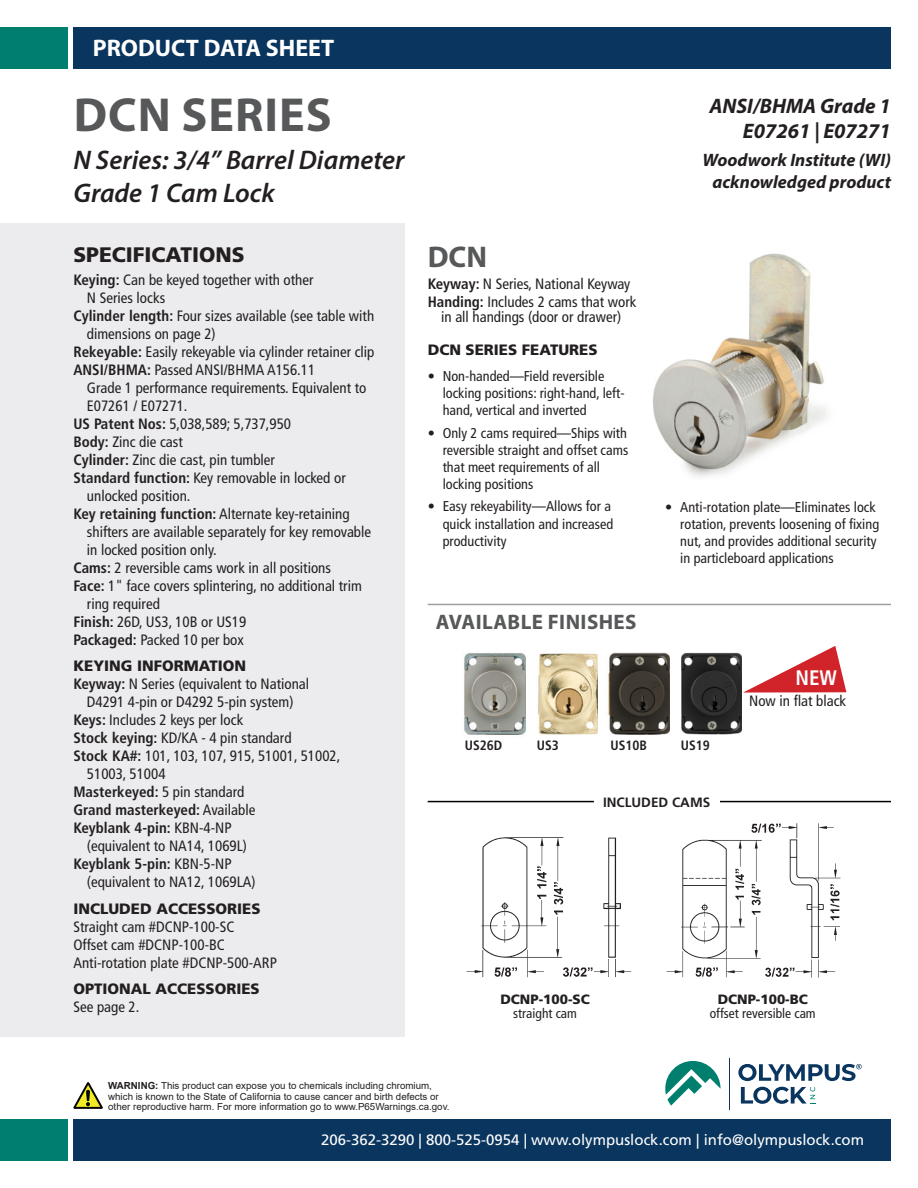
<style>
.page{position:relative;width:918px;height:1188px;background:#fff}
.page>*{position:absolute;margin:0;border:0;box-sizing:border-box;transform-origin:0 0}
.t1{font:700 48px "Myriad Pro";letter-spacing:.02em;color:#57585a}
.t2{font:700 30px "Myriad Pro";color:#57585a}
.t3{font:italic 600 27px/32.4px "Myriad Pro";color:#231f20}
.t4{font:700 24px "Myriad Pro";color:#fff}
.t5{font:italic 700 21px "Myriad Pro";color:#231f20}
.Reg_Bold_9_pt{font:700 21px "Myriad Pro";letter-spacing:.02em;color:#57585a}
.Reg_Bold_9_pt-2{font:900 21px "Frutiger LT Std";color:#231f20}
.t6{font:700 condensed 21px "Frutiger LT Std";color:#fff}
.t7{font:italic 700 18px/21.6px "Myriad Pro";color:#231f20;text-align:center}
.Roboto_light_8_5_pt{font:condensed 15px/18px "Frutiger LT Std";color:#231f20}
.Reg_Bold_9_pt-3{font:900 15px "Frutiger LT Std";color:#231f20}
.t8{font:15px "Frutiger LT Std";color:#fff}
.Roboto_light_8_5_pt-2{font:700 condensed 15px "Frutiger LT Std";color:#231f20}
.t9{font:condensed 14.25px/17.1px "Frutiger LT Std";color:#231f20}
.t10{font:condensed 13.5px "Frutiger LT Std";color:#231f20}
.t11{font:900 13.5px "Frutiger LT Std";color:#231f20}
.t12{font:700 condensed 13.5px "Frutiger LT Std";color:#231f20}
.Reg_Bold_9_pt-4{font:700 13.5px "Frutiger LT Std";color:#231f20}
.t13{font:9.75px/10.5px "Arial";color:#231f20}
.s1{font-weight:700}
.s2{font-weight:400}
</style>
<div class="page">
<div style="left:73px;top:27px;width:818px;height:41px;background:#0a355e"></div>
<div style="left:0;top:27px;width:68px;height:41px;background:#007f6e"></div>
<div style="left:0;top:224px;width:405px;height:813px;background:#ececee"></div>
<div style="left:73px;top:1120px;width:818px;height:41px;background:#0a355e"></div>
<svg style="left:73px;top:1082px;width:30px;height:27px"></svg>
<div style="left:0;top:1120px;width:68px;height:41px;background:#007f6e"></div>
<img style="left:653px;top:253px;width:174px;height:224px">
<hr style="left:428px;top:801px;width:463px;height:1px;background:#000">
<img style="left:467px;top:837px;width:164px;height:140px">
<img style="left:667px;top:823px;width:173px;height:154px">
<div style="left:594px;top:796px;width:125px;height:17px;background:#fff"></div>
<svg style="left:741px;top:1087px;width:74px;height:17px"></svg>
<hr style="left:729px;top:1058px;width:1px;height:52px;background:#0a355e">
<svg style="left:665px;top:1061px;width:56px;height:45px"></svg>
<svg style="left:738px;top:1064px;width:124px;height:17px"></svg>
<hr style="left:428px;top:604px;width:463px;height:1px;background:#9d9fa2">
<img style="left:464px;top:653px;width:62px;height:82px">
<img style="left:608px;top:652px;width:62px;height:83px">
<img style="left:538px;top:653px;width:60px;height:82px">
<img style="left:681px;top:652px;width:61px;height:82px">
<svg style="left:743px;top:646px;width:103px;height:47px"></svg>
<p class="t4" style="left:93px;top:33px;width:243px">PRODUCT DATA SHEET</p>
<p class="t1" style="left:74px;top:83px;width:259px">DCN SERIES</p>
<p class="t3" style="left:73px;top:143px;width:333px">N Series: 3/4” Barrel Diameter<br>Grade 1 Cam Lock</p>
<p class="Reg_Bold_9_pt-2" style="left:73px;top:242px;width:173px">SPECIFICATIONS</p>
<p class="Roboto_light_8_5_pt" style="left:87px;top:271px;width:228px;text-indent:-14px"><span class="s1">Keying:</span> Can be keyed together with other<br>N Series locks</p>
<p class="Roboto_light_8_5_pt" style="left:87px;top:307px;width:289px;text-indent:-14px"><span class="s1">Cylinder length:</span> Four sizes available (see table with dimensions on page 2)</p>
<p class="Roboto_light_8_5_pt" style="left:73px;top:343px;width:303px"><span class="s1">Rekeyable:</span> Easily rekeyable via cylinder retainer clip</p>
<p class="Roboto_light_8_5_pt" style="left:87px;top:361px;width:281px;text-indent:-14px"><span class="s1">ANSI/BHMA:</span> Passed ANSI/BHMA A156.11<br>Grade 1 performance requirements. Equivalent to<br>E07261 / E07271.</p>
<p class="Roboto_light_8_5_pt" style="left:73px;top:415px;width:219px"><span class="s1">US Patent Nos:</span> 5,038,589; 5,737,950</p>
<p class="Roboto_light_8_5_pt" style="left:73px;top:433px;width:111px"><span class="s1">Body:</span> Zinc die cast</p>
<p class="Roboto_light_8_5_pt" style="left:73px;top:451px;width:203px"><span class="s1">Cylinder:</span> Zinc die cast, pin tumbler</p>
<p class="Roboto_light_8_5_pt" style="left:87px;top:469px;width:260px;text-indent:-14px"><span class="s1">Standard function:</span> Key removable in locked or unlocked position.</p>
<p class="Roboto_light_8_5_pt" style="left:87px;top:505px;width:286px;text-indent:-14px"><span class="s1">Key retaining function:</span> Alternate key-retaining shifters are available separately for key removable in locked position only.</p>
<p class="Roboto_light_8_5_pt" style="left:73px;top:559px;width:259px"><span class="s1">Cams:</span> 2 reversible cams work in all positions</p>
<p class="Roboto_light_8_5_pt" style="left:87px;top:577px;width:276px;text-indent:-14px"><span class="s1">Face:</span> 1" face covers splintering, no additional trim ring required</p>
<p class="Roboto_light_8_5_pt" style="left:73px;top:613px;width:174px"><span class="s1">Finish:</span> 26D, US3, 10B or US19</p>
<p class="Roboto_light_8_5_pt" style="left:73px;top:631px;width:172px"><span class="s1">Packaged:</span> Packed 10 per box</p>
<p class="Reg_Bold_9_pt-3" style="left:73px;top:657px;width:174px">KEYING INFORMATION</p>
<p class="Roboto_light_8_5_pt" style="left:73px;top:675px;width:237px;text-align:center"><span class="s1">Keyway:</span> N Series (equivalent to National<br>D4291 4-pin or D4292 5-pin system)</p>
<p class="Roboto_light_8_5_pt" style="left:73px;top:711px;width:171px"><span class="s1">Keys:</span> Includes 2 keys per lock</p>
<p class="Roboto_light_8_5_pt" style="left:73px;top:729px;width:220px"><span class="s1">Stock keying:</span> KD/KA - 4 pin standard</p>
<p class="Roboto_light_8_5_pt" style="left:87px;top:747px;width:255px;text-indent:-14px"><span class="s1">Stock KA#:</span> 101, 103, 107, 915, 51001, 51002,<br>51003, 51004</p>
<p class="Roboto_light_8_5_pt-2" style="left:73px;top:783px;width:172px">Masterkeyed: <span class="s2">5 pin standard</span></p>
<p class="Roboto_light_8_5_pt-2" style="left:73px;top:801px;width:183px">Grand masterkeyed: <span class="s2">Available</span></p>
<p class="Roboto_light_8_5_pt" style="left:87px;top:819px;width:162px;text-indent:-14px"><span class="s1">Keyblank 4-pin:</span> KBN-4-NP (equivalent to NA14, 1069L)</p>
<p class="Roboto_light_8_5_pt" style="left:87px;top:855px;width:170px;text-indent:-14px"><span class="s1">Keyblank 5-pin:</span> KBN-5-NP (equivalent to NA12, 1069LA)</p>
<p class="Reg_Bold_9_pt-3" style="left:73px;top:899px;width:189px">INCLUDED ACCESSORIES</p>
<p class="Roboto_light_8_5_pt" style="left:73px;top:917px;width:162px">Straight cam #DCNP-100-SC</p>
<p class="Roboto_light_8_5_pt" style="left:73px;top:935px;width:153px">Offset cam #DCNP-100-BC</p>
<p class="Roboto_light_8_5_pt" style="left:73px;top:953px;width:205px">Anti-rotation plate #DCNP-500-ARP</p>
<p class="Reg_Bold_9_pt-3" style="left:73px;top:979px;width:188px">OPTIONAL ACCESSORIES</p>
<p class="Roboto_light_8_5_pt" style="left:73px;top:998px;width:68px">See page 2.</p>
<p class="t5" style="left:710px;top:92px;width:183px">ANSI/BHMA Grade 1</p>
<p class="t5" style="left:743px;top:117px;width:150px">E07261 | E07271</p>
<p class="t7" style="left:702px;top:149px;width:190px">Woodwork Institute (WI) acknowledged product</p>
<p class="t2" style="left:428px;top:237px;width:61px">DCN</p>
<p class="Roboto_light_8_5_pt" style="left:428px;top:275px;width:204px"><span class="s1">Keyway:</span> N Series, National Keyway</p>
<p class="Roboto_light_8_5_pt" style="left:428px;top:294px;width:210px;line-height:15.8px;text-align:center"><span class="s1">Handing:</span> Includes 2 cams that work in all handings (door or drawer)</p>
<p class="Reg_Bold_9_pt-3" style="left:428px;top:340px;width:171px">DCN SERIES FEATURES</p>
<p class="t9" style="left:443px;top:368px;width:183px;text-indent:-15px">• Non-handed—Field reversible locking positions: right-hand, left&shy;hand, vertical and inverted</p>
<p class="t9" style="left:443px;top:424px;width:187px;text-indent:-15px">• Only 2 cams required—Ships with reversible straight and offset cams that meet requirements of all locking positions</p>
<p class="t9" style="left:443px;top:498px;width:172px;text-indent:-15px">• Easy rekeyability—Allows for a quick installation and increased productivity</p>
<p class="t9" style="left:680px;top:498px;width:200px;text-indent:-15px">• Anti-rotation plate—Eliminates lock rotation, prevents loosening of fixing nut, and provides additional security in particleboard applications</p>
<p class="Reg_Bold_9_pt" style="left:436px;top:608px;width:202px">AVAILABLE FINISHES</p>
<p class="t12" style="left:465px;top:738px;width:39px">US26D</p>
<p class="t12" style="left:537px;top:738px;width:24px">US3</p>
<p class="t12" style="left:610px;top:738px;width:38px">US10B</p>
<p class="t12" style="left:681px;top:738px;width:31px">US19</p>
<p class="Reg_Bold_9_pt-4" style="left:603px;top:794px;width:109px">INCLUDED CAMS</p>
<p class="t6" style="left:795px;top:665px;width:43px">NEW</p>
<p class="Roboto_light_8_5_pt" style="left:749px;top:692px;width:98px">Now in flat black</p>
<p class="t11" style="left:500px;top:991px;width:91px">DCNP-100-SC</p>
<p class="t10" style="left:513px;top:1005px;width:65px">straight cam</p>
<p class="t11" style="left:718px;top:991px;width:92px">DCNP-100-BC</p>
<p class="t10" style="left:710px;top:1005px;width:107px">offset reversible cam</p>
<p class="t13" style="left:108px;top:1081px;width:343px"><span class="s1">WARNING:</span> This product can expose you to chemicals including chromium, which is known to the State of California to cause cancer and birth defects or other reproductive harm. For more information go to www.P65Warnings.ca.gov.</p>
<p class="t8" style="left:321px;top:1131px;width:544px">206-362-3290 | 800-525-0954 | www.olympuslock.com | info@olympuslock.com</p>
</div>
